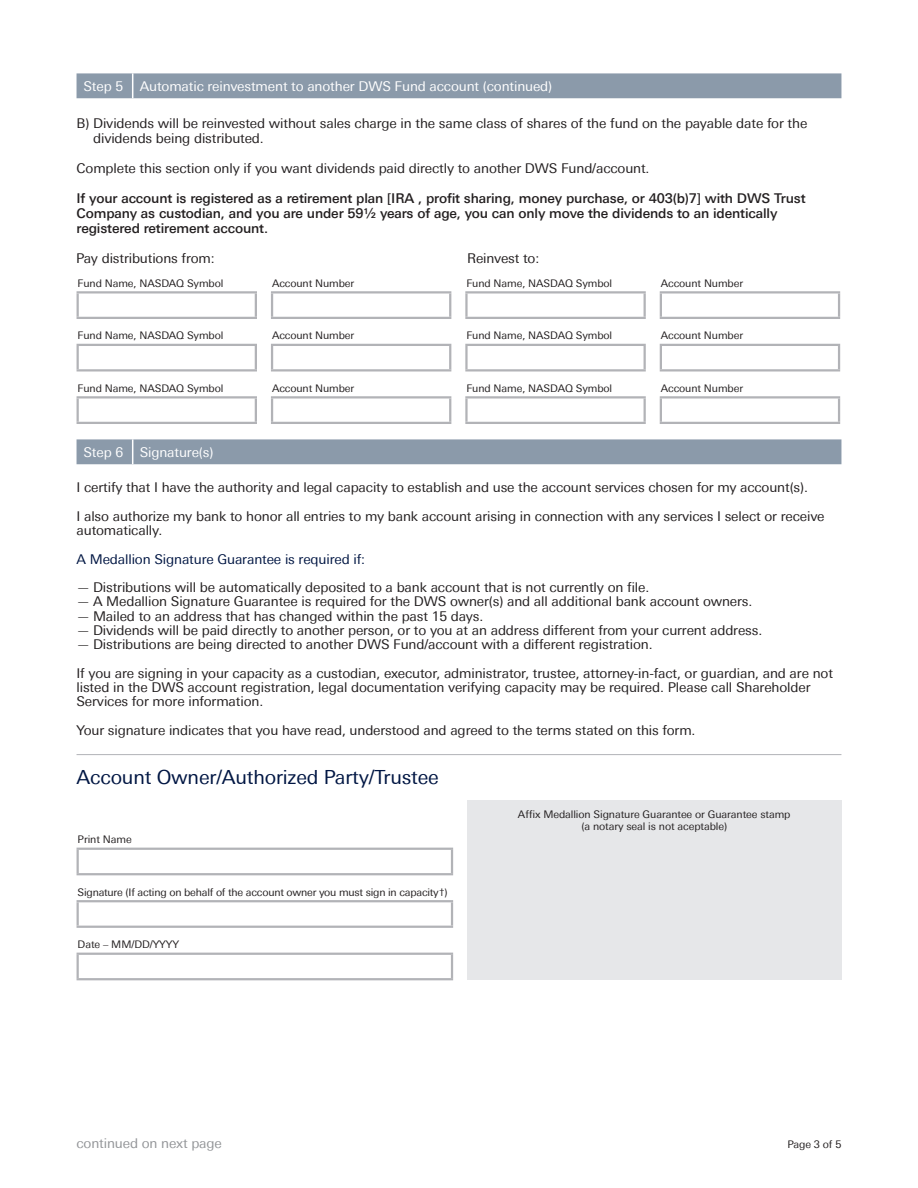
<style>
.page{position:relative;width:918px;height:1188px;background:#fff}
.page>*{position:absolute;margin:0;border:0;box-sizing:border-box;transform-origin:0 0}
.Body_Copy_Headline_w{font:19.5px "Univers Deutsche Bank";letter-spacing:-.01em;color:#001643}
.Body_Copy{font:13.5px/14.2px "Univers Deutsche Bank";letter-spacing:-.01em;color:#231f20}
.Body_Copy-2{font:500 13.5px/15px "Deu Ba Univers";letter-spacing:-.01em;color:#231f20}
.t1{font:13.5px "Univers Deutsche Bank";letter-spacing:-.01em;color:#fff}
.Body_Copy_Subheadlin{font:13.5px "Univers Deutsche Bank";letter-spacing:-.01em;color:#001643}
.Continued_on_next_pa{font:13.5px "Univers Deutsche Bank";letter-spacing:-.01em;color:#939598}
.Table_Body_text{font:10.5px "Univers Deutsche Bank";letter-spacing:-.01em;color:#231f20}
.Footnotes_Source{font:10.5px "Univers Deutsche Bank";letter-spacing:-.01em;color:#231f20}
</style>
<div class="page">
<div style="left:77px;top:73px;width:764px;height:25px;background:#8b9aaa"></div>
<div style="left:77px;top:439px;width:764px;height:25px;background:#8b9aaa"></div>
<hr style="left:77px;top:754px;width:764px;height:1px;background:#b2b3b7">
<div style="left:467px;top:800px;width:374px;height:180px;background:#e6e7e9"></div>
<hr style="left:77px;top:848px;width:376px;height:2px;background:#b2b3b7">
<hr style="left:77px;top:850px;width:2px;height:23px;background:#b2b3b7">
<hr style="left:451px;top:850px;width:2px;height:23px;background:#b2b3b7">
<hr style="left:77px;top:873px;width:376px;height:2px;background:#b2b3b7">
<hr style="left:77px;top:900px;width:376px;height:2px;background:#b2b3b7">
<hr style="left:77px;top:902px;width:2px;height:24px;background:#b2b3b7">
<hr style="left:451px;top:902px;width:2px;height:24px;background:#b2b3b7">
<hr style="left:77px;top:926px;width:376px;height:2px;background:#b2b3b7">
<hr style="left:77px;top:953px;width:376px;height:2px;background:#b2b3b7">
<hr style="left:77px;top:955px;width:2px;height:23px;background:#b2b3b7">
<hr style="left:451px;top:955px;width:2px;height:23px;background:#b2b3b7">
<hr style="left:77px;top:978px;width:376px;height:2px;background:#b2b3b7">
<hr style="left:255px;top:294px;width:2px;height:23px;background:#b2b3b7">
<hr style="left:271px;top:294px;width:2px;height:23px;background:#b2b3b7">
<hr style="left:644px;top:294px;width:2px;height:23px;background:#b2b3b7">
<hr style="left:660px;top:294px;width:2px;height:23px;background:#b2b3b7">
<hr style="left:838px;top:294px;width:2px;height:23px;background:#b2b3b7">
<hr style="left:255px;top:346px;width:2px;height:23px;background:#b2b3b7">
<hr style="left:271px;top:346px;width:2px;height:23px;background:#b2b3b7">
<hr style="left:644px;top:346px;width:2px;height:23px;background:#b2b3b7">
<hr style="left:660px;top:346px;width:2px;height:23px;background:#b2b3b7">
<hr style="left:838px;top:346px;width:2px;height:23px;background:#b2b3b7">
<hr style="left:255px;top:399px;width:2px;height:23px;background:#b2b3b7">
<hr style="left:271px;top:399px;width:2px;height:23px;background:#b2b3b7">
<hr style="left:644px;top:399px;width:2px;height:23px;background:#b2b3b7">
<hr style="left:660px;top:399px;width:2px;height:23px;background:#b2b3b7">
<hr style="left:838px;top:399px;width:2px;height:23px;background:#b2b3b7">
<hr style="left:77px;top:291px;width:180px;height:3px;background:#b2b3b7">
<hr style="left:77px;top:294px;width:2px;height:23px;background:#b2b3b7">
<hr style="left:271px;top:291px;width:180px;height:3px;background:#b2b3b7">
<hr style="left:465px;top:291px;width:181px;height:3px;background:#b2b3b7">
<hr style="left:465px;top:294px;width:3px;height:23px;background:#b2b3b7">
<hr style="left:660px;top:291px;width:180px;height:3px;background:#b2b3b7">
<hr style="left:77px;top:317px;width:180px;height:2px;background:#b2b3b7">
<hr style="left:465px;top:317px;width:181px;height:2px;background:#b2b3b7">
<hr style="left:77px;top:344px;width:180px;height:2px;background:#b2b3b7">
<hr style="left:77px;top:346px;width:2px;height:23px;background:#b2b3b7">
<hr style="left:271px;top:344px;width:180px;height:2px;background:#b2b3b7">
<hr style="left:465px;top:344px;width:181px;height:2px;background:#b2b3b7">
<hr style="left:465px;top:346px;width:3px;height:23px;background:#b2b3b7">
<hr style="left:660px;top:344px;width:180px;height:2px;background:#b2b3b7">
<hr style="left:77px;top:369px;width:180px;height:3px;background:#b2b3b7">
<hr style="left:465px;top:369px;width:181px;height:3px;background:#b2b3b7">
<hr style="left:77px;top:396px;width:180px;height:3px;background:#b2b3b7">
<hr style="left:77px;top:399px;width:2px;height:23px;background:#b2b3b7">
<hr style="left:271px;top:396px;width:180px;height:3px;background:#b2b3b7">
<hr style="left:465px;top:396px;width:181px;height:3px;background:#b2b3b7">
<hr style="left:465px;top:399px;width:3px;height:23px;background:#b2b3b7">
<hr style="left:660px;top:396px;width:180px;height:3px;background:#b2b3b7">
<hr style="left:77px;top:422px;width:180px;height:2px;background:#b2b3b7">
<hr style="left:465px;top:422px;width:181px;height:2px;background:#b2b3b7">
<hr style="left:449px;top:294px;width:2px;height:23px;background:#b2b3b7">
<hr style="left:271px;top:317px;width:180px;height:2px;background:#b2b3b7">
<hr style="left:660px;top:317px;width:180px;height:2px;background:#b2b3b7">
<hr style="left:449px;top:346px;width:2px;height:23px;background:#b2b3b7">
<hr style="left:271px;top:369px;width:180px;height:3px;background:#b2b3b7">
<hr style="left:660px;top:369px;width:180px;height:3px;background:#b2b3b7">
<hr style="left:449px;top:399px;width:2px;height:23px;background:#b2b3b7">
<hr style="left:271px;top:422px;width:180px;height:2px;background:#b2b3b7">
<hr style="left:660px;top:422px;width:180px;height:2px;background:#b2b3b7">
<p class="t1" style="left:84px;top:78px;width:41px">Step 5</p>
<p class="t1" style="left:140px;top:78px;width:414px">Automatic reinvestment to another DWS Fund account (continued)</p>
<p class="Body_Copy" style="left:93px;top:116px;width:716px;line-height:15px;text-indent:-17px">B) Dividends will be reinvested without sales charge in the same class of shares of the fund on the payable date for the dividends being distributed.</p>
<p class="Body_Copy" style="left:77px;top:161px;width:574px">Complete this section only if you want dividends paid directly to another DWS Fund/account.</p>
<p class="Body_Copy-2" style="left:77px;top:191px;width:731px">If your account is registered as a retirement plan [IRA , profit sharing, money purchase, or 403(b)7] with DWS Trust<br>Company as custodian, and you are under 59½ years of age, you can only move the dividends to an identically registered retirement account.</p>
<p class="Body_Copy" style="left:76px;top:251px;width:140px">Pay distributions from:</p>
<p class="Body_Copy" style="left:467px;top:251px;width:74px">Reinvest to:</p>
<p class="Table_Body_text" style="left:78px;top:277px;width:147px">Fund Name, NASDAQ Symbol</p>
<p class="Table_Body_text" style="left:272px;top:277px;width:84px">Account Number</p>
<p class="Table_Body_text" style="left:466px;top:277px;width:147px">Fund Name, NASDAQ Symbol</p>
<p class="Table_Body_text" style="left:661px;top:277px;width:84px">Account Number</p>
<p class="Table_Body_text" style="left:78px;top:330px;width:147px">Fund Name, NASDAQ Symbol</p>
<p class="Table_Body_text" style="left:272px;top:330px;width:84px">Account Number</p>
<p class="Table_Body_text" style="left:466px;top:330px;width:147px">Fund Name, NASDAQ Symbol</p>
<p class="Table_Body_text" style="left:661px;top:330px;width:84px">Account Number</p>
<p class="Table_Body_text" style="left:78px;top:382px;width:147px">Fund Name, NASDAQ Symbol</p>
<p class="Table_Body_text" style="left:272px;top:382px;width:84px">Account Number</p>
<p class="Table_Body_text" style="left:466px;top:382px;width:147px">Fund Name, NASDAQ Symbol</p>
<p class="Table_Body_text" style="left:661px;top:382px;width:84px">Account Number</p>
<p class="t1" style="left:84px;top:444px;width:41px">Step 6</p>
<p class="t1" style="left:140px;top:444px;width:75px">Signature(s)</p>
<p class="Body_Copy" style="left:77px;top:480px;width:733px">I certify that I have the authority and legal capacity to establish and use the account services chosen for my account(s).</p>
<p class="Body_Copy" style="left:77px;top:509px;width:750px">I also authorize my bank to honor all entries to my bank account arising in connection with any services I select or receive</p>
<p class="Body_Copy" style="left:77px;top:523px;width:87px">automatically.</p>
<p class="Body_Copy_Subheadlin" style="left:77px;top:551px;width:290px">A Medallion Signature Guarantee is required if:</p>
<p class="Body_Copy" style="left:77px;top:580px;width:574px">— Distributions will be automatically deposited to a bank account that is not currently on file.</p>
<p class="Body_Copy" style="left:77px;top:594px;width:677px">— A Medallion Signature Guarantee is required for the DWS owner(s) and all additional bank account owners.</p>
<p class="Body_Copy" style="left:77px;top:609px;width:408px">— Mailed to an address that has changed within the past 15 days.</p>
<p class="Body_Copy" style="left:77px;top:623px;width:687px">— Dividends will be paid directly to another person, or to you at an address different from your current address.</p>
<p class="Body_Copy" style="left:77px;top:637px;width:578px">— Distributions are being directed to another DWS Fund/account with a different registration.</p>
<p class="Body_Copy" style="left:77px;top:666px;width:758px">If you are signing in your capacity as a custodian, executor, administrator, trustee, attorney-in-fact, or guardian, and are not listed in the DWS account registration, legal documentation verifying capacity may be required. Please call Shareholder<br>Services for more information.</p>
<p class="Body_Copy" style="left:77px;top:723px;width:621px">Your signature indicates that you have read, understood and agreed to the terms stated on this form.</p>
<p class="Body_Copy_Headline_w" style="left:77px;top:766px;width:364px">Account Owner/Authorized Party/Trustee</p>
<p class="Footnotes_Source" style="left:518px;top:808px;width:274px">Affix Medallion Signature Guarantee or Guarantee stamp</p>
<p class="Footnotes_Source" style="left:581px;top:820px;width:147px">(a notary seal is not aceptable)</p>
<p class="Table_Body_text" style="left:78px;top:833px;width:56px">Print Name</p>
<p class="Table_Body_text" style="left:78px;top:886px;width:372px">Signature (If acting on behalf of the account owner you must sign in capacity†)</p>
<p class="Table_Body_text" style="left:78px;top:938px;width:103px">Date – MM/DD/YYYY</p>
<p class="Continued_on_next_pa" style="left:77px;top:1136px;width:147px">continued on next page</p>
<p class="Table_Body_text" style="left:788px;top:1138px;width:55px">Page 3 of 5</p>
</div>
